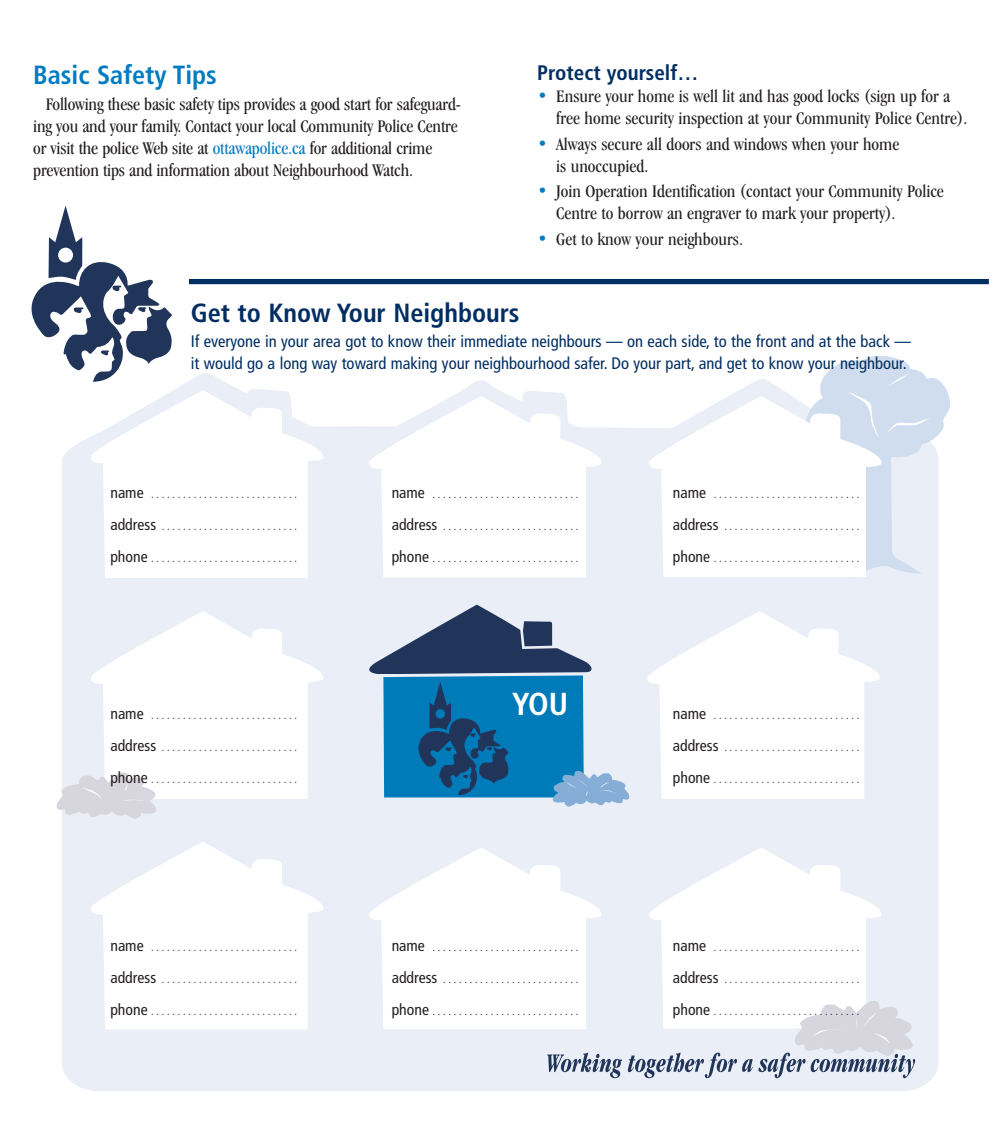
<style>
.page{position:relative;width:1008px;height:1134px;background:#fff}
.page>*{position:absolute;margin:0;border:0;box-sizing:border-box;transform-origin:0 0}
.t1{font:700 condensed 31.85px "Frutiger";color:#fff}
.t2{font:700 condensed 26.25px "Frutiger";color:#002d62}
.t3{font:700 condensed 26.25px "Frutiger";color:#007cc2}
.t4{font:700 condensed 21px "Frutiger";color:#002d62}
.t5{font:condensed 18.38px/21.9px "Garamond IT Cby BT";color:#231f20}
.t6{font:condensed 16.62px/21.9px "Frutiger";color:#002d62}
.t7{font:condensed 12.25px "Garamond IT Cby BT";color:#231f20}
.s1{color:#007cc2}
.s2{font-family:"Frutiger";font-size:15.75px}
</style>
<div class="page">
<svg style="left:176px;top:373px;width:324px;height:18px"></svg>
<div style="left:62px;top:426px;width:877px;height:665px;background:#eaeef7"></div>
<svg style="left:90px;top:389px;width:233px;height:189px"></svg>
<svg style="left:646px;top:611px;width:234px;height:188px"></svg>
<svg style="left:368px;top:391px;width:234px;height:187px"></svg>
<svg style="left:90px;top:842px;width:233px;height:188px"></svg>
<svg style="left:368px;top:848px;width:234px;height:181px"></svg>
<svg style="left:56px;top:611px;width:267px;height:208px"></svg>
<svg style="left:648px;top:356px;width:302px;height:223px"></svg>
<svg style="left:359px;top:605px;width:271px;height:202px"></svg>
<div style="left:189px;top:279px;width:800px;height:5px;background:#002d62"></div>
<svg style="left:547px;top:1053px;width:75px;height:25px"></svg>
<svg style="left:628px;top:848px;width:287px;height:230px"></svg>
<svg style="left:31px;top:205px;width:141px;height:177px"></svg>
<h2 class="t3" style="left:33px;top:65px;width:185px">Basic Safety Tips</h2>
<p class="t5" style="left:33px;top:95px;width:429px;text-indent:13px">Following these basic safety tips provides a good start for safeguard&shy;ing you and your family. Contact your local Community Police Centre or visit the police Web site at <span class="s1">ottawapolice.ca</span> for additional crime prevention tips and information about Neighbourhood Watch.</p>
<h3 class="t4" style="left:537px;top:65px;width:163px">Protect yourself…</h3>
<h3 class="t5" style="left:556px;top:87px;width:413px;text-indent:-19px"><span class="s1">•</span> Ensure your home is well lit and has good locks (sign up for a free home security inspection at your Community Police Centre).</h3>
<h3 class="t5" style="left:556px;top:135px;width:345px;text-indent:-19px"><span class="s1">•</span> Always secure all doors and windows when your home is unoccupied.</h3>
<h3 class="t5" style="left:556px;top:182px;width:389px;text-indent:-19px"><span class="s1">•</span> Join Operation Identification (contact your Community Police<br>Centre to borrow an engraver to mark your property).</h3>
<h3 class="t5" style="left:537px;top:230px;width:207px"><span class="s1">•</span> Get to know your neighbours.</h3>
<h2 class="t2" style="left:191px;top:302px;width:330px">Get to Know Your Neighbours</h2>
<h3 class="t6" style="left:191px;top:332px;width:722px">If everyone in your area got to know their immediate neighbours — on each side, to the front and at the back — it would go a long way toward making your neighbourhood safer. Do your part, and get to know your neighbour.</h3>
<p class="t7" style="left:110px;top:489px;width:188px"><span class="s2">name</span> . . . . . . . . . . . . . . . . . . . . . . . . . . . .</p>
<p class="t7" style="left:110px;top:521px;width:188px"><span class="s2">address</span> . . . . . . . . . . . . . . . . . . . . . . . . . .</p>
<p class="t7" style="left:110px;top:553px;width:188px"><span class="s2">phone</span> . . . . . . . . . . . . . . . . . . . . . . . . . . . .</p>
<p class="t7" style="left:110px;top:710px;width:188px"><span class="s2">name</span> . . . . . . . . . . . . . . . . . . . . . . . . . . . .</p>
<p class="t7" style="left:110px;top:742px;width:188px"><span class="s2">address</span> . . . . . . . . . . . . . . . . . . . . . . . . . .</p>
<p class="t7" style="left:110px;top:774px;width:188px"><span class="s2">phone</span> . . . . . . . . . . . . . . . . . . . . . . . . . . . .</p>
<p class="t7" style="left:110px;top:942px;width:188px"><span class="s2">name</span> . . . . . . . . . . . . . . . . . . . . . . . . . . . .</p>
<p class="t7" style="left:110px;top:975px;width:188px"><span class="s2">address</span> . . . . . . . . . . . . . . . . . . . . . . . . . .</p>
<p class="t7" style="left:110px;top:1006px;width:188px"><span class="s2">phone</span> . . . . . . . . . . . . . . . . . . . . . . . . . . . .</p>
<p class="t7" style="left:392px;top:489px;width:188px"><span class="s2">name</span> . . . . . . . . . . . . . . . . . . . . . . . . . . . .</p>
<p class="t7" style="left:392px;top:521px;width:188px"><span class="s2">address</span> . . . . . . . . . . . . . . . . . . . . . . . . . .</p>
<p class="t7" style="left:392px;top:553px;width:188px"><span class="s2">phone</span> . . . . . . . . . . . . . . . . . . . . . . . . . . . .</p>
<h1 class="t1" style="left:512px;top:691px;width:58px">YOU</h1>
<p class="t7" style="left:392px;top:942px;width:188px"><span class="s2">name</span> . . . . . . . . . . . . . . . . . . . . . . . . . . . .</p>
<p class="t7" style="left:392px;top:975px;width:188px"><span class="s2">address</span> . . . . . . . . . . . . . . . . . . . . . . . . . .</p>
<p class="t7" style="left:392px;top:1006px;width:188px"><span class="s2">phone</span> . . . . . . . . . . . . . . . . . . . . . . . . . . . .</p>
<p class="t7" style="left:673px;top:489px;width:188px"><span class="s2">name</span> . . . . . . . . . . . . . . . . . . . . . . . . . . . .</p>
<p class="t7" style="left:673px;top:521px;width:188px"><span class="s2">address</span> . . . . . . . . . . . . . . . . . . . . . . . . . .</p>
<p class="t7" style="left:673px;top:553px;width:188px"><span class="s2">phone</span> . . . . . . . . . . . . . . . . . . . . . . . . . . . .</p>
<p class="t7" style="left:673px;top:710px;width:188px"><span class="s2">name</span> . . . . . . . . . . . . . . . . . . . . . . . . . . . .</p>
<p class="t7" style="left:673px;top:742px;width:188px"><span class="s2">address</span> . . . . . . . . . . . . . . . . . . . . . . . . . .</p>
<p class="t7" style="left:673px;top:774px;width:188px"><span class="s2">phone</span> . . . . . . . . . . . . . . . . . . . . . . . . . . . .</p>
<p class="t7" style="left:673px;top:942px;width:188px"><span class="s2">name</span> . . . . . . . . . . . . . . . . . . . . . . . . . . . .</p>
<p class="t7" style="left:673px;top:975px;width:188px"><span class="s2">address</span> . . . . . . . . . . . . . . . . . . . . . . . . . .</p>
<p class="t7" style="left:673px;top:1006px;width:188px"><span class="s2">phone</span> . . . . . . . . . . . . . . . . . . . . . . . . . . . .</p>
</div>
